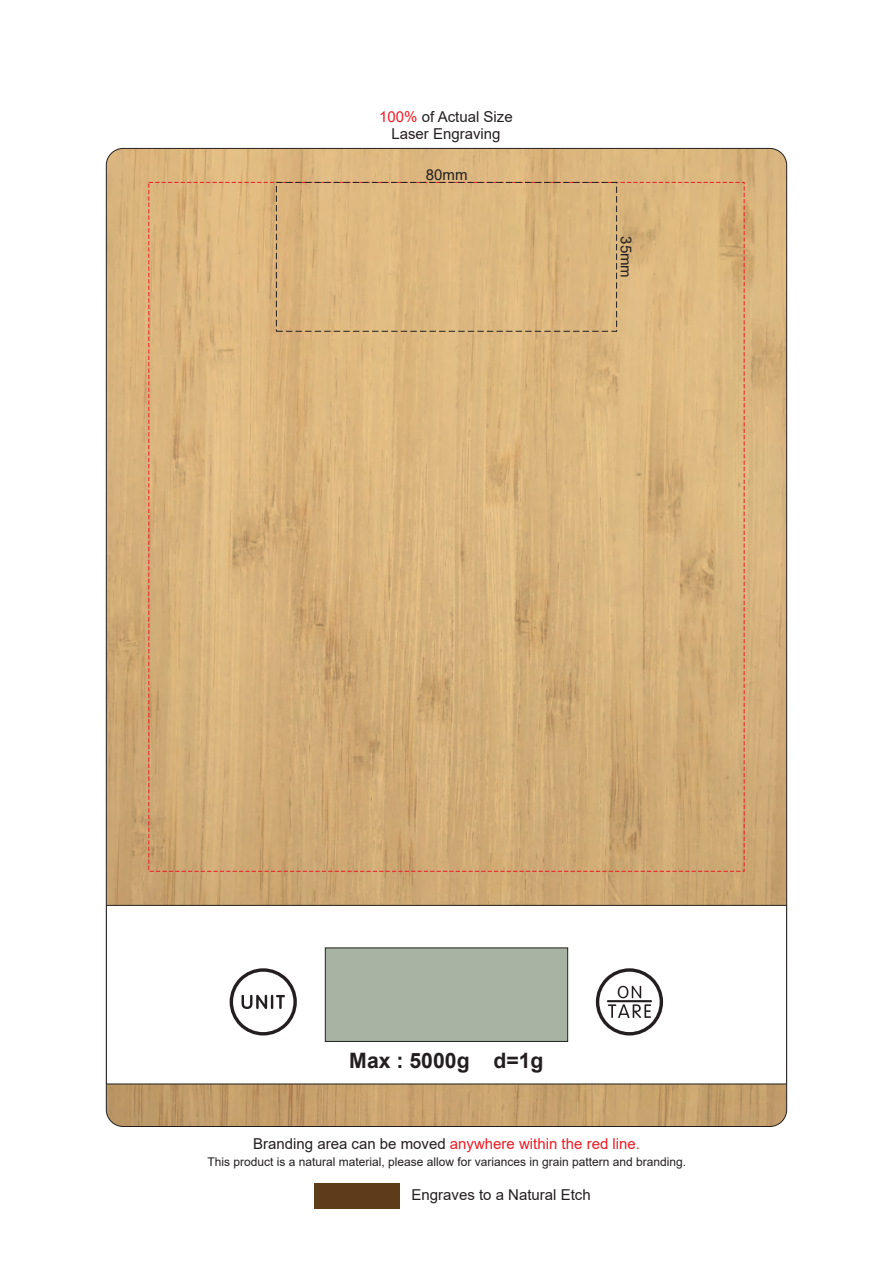
<style>
.page{position:relative;width:893px;height:1263px;background:#fff}
.page>*{position:absolute;margin:0;border:0;box-sizing:border-box;transform-origin:0 0}
.t1{font:700 21.3px "Arial";color:#231f20}
.t2{font:15px/16.8px "Arial";color:#231f20;text-align:center}
.t3{font:15px "Arial";color:#ed1c24}
.t4{font:12px "Arial";color:#231f20}
.s1{color:#ed1c24}
.s2{color:#231f20}
</style>
<div class="page">
<img style="left:106px;top:148px;width:681px;height:978px;border-radius:17px">
<div style="left:106px;top:905px;width:681px;height:179px;background:#fff;border:1px solid #231f20"></div>
<div style="left:325px;top:947px;width:243px;height:95px;background:#a8b4a3;border:1px solid #231f20"></div>
<svg style="left:230px;top:968px;width:67px;height:67px"></svg>
<svg style="left:596px;top:968px;width:67px;height:67px"></svg>
<div style="left:276px;top:182px;width:341px;height:150px;border:1px dashed #231f20"></div>
<div style="left:314px;top:1183px;width:85px;height:25px;background:#5f3c19"></div>
<p class="t2" style="left:379px;top:108px;width:135px"><span class="s1">100%</span> of Actual Size<br>Laser Engraving</p>
<p class="t2" style="left:426px;top:166px;width:43px">80mm</p>
<p class="t2" style="left:635px;top:236px;width:43px;rotate:90deg">35mm</p>
<h1 class="t1" style="left:349px;top:1045px;width:196px">Max : 5000g d=1g</h1>
<p class="t3" style="left:253px;top:1133px;width:388px"><span class="s2">Branding area can be moved</span> anywhere within the red line.</p>
<p class="t4" style="left:207px;top:1153px;width:480px">This product is a natural material, please allow for variances in grain pattern and branding.</p>
<p class="t2" style="left:412px;top:1186px;width:181px">Engraves to a Natural Etch</p>
</div>
